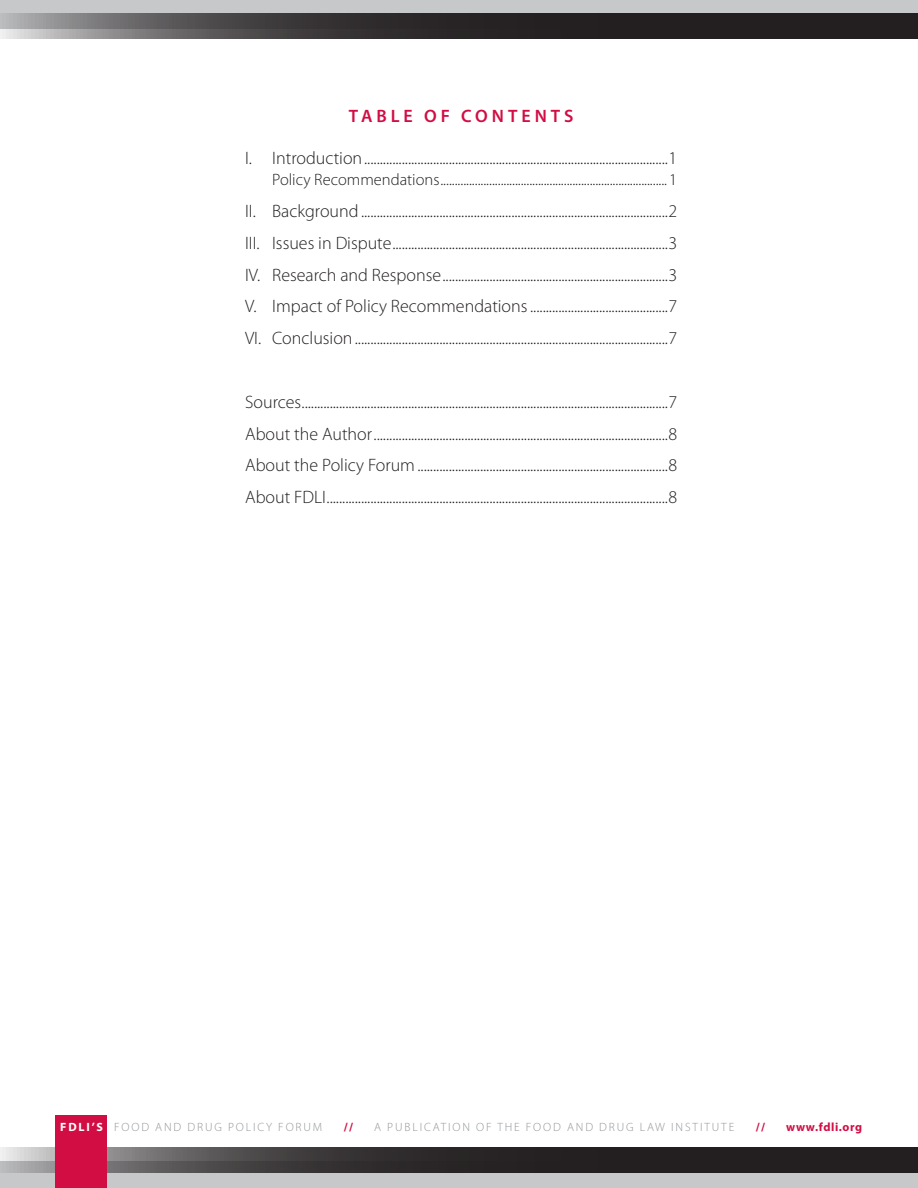
<style>
.page{position:relative;width:918px;height:1188px;background:#fff}
.page>*{position:absolute;margin:0;border:0;box-sizing:border-box;transform-origin:0 0}
.t1{font:300 18px "Myriad Pro";color:#231f20}
.Subtitles{font:600 18px "Myriad Pro";letter-spacing:.22em;color:#d20d44}
.t2{font:300 16.5px "Myriad Pro";color:#231f20}
.t3{font:300 12px "Myriad Pro";letter-spacing:.155em;color:#939598}
.t4{font:700 12px "Myriad Pro";letter-spacing:.05em;color:#d20d44}
.s1{font-weight:700;color:#fff}
</style>
<div class="page">
<div style="left:0;top:1161px;width:918px;height:27px;background:#c7c8ca"></div>
<div style="left:0;top:0;width:918px;height:28px;background:#c7c8ca"></div>
<svg style="left:0;top:13px;width:918px;height:26px;background:#403d3e"></svg>
<svg style="left:0;top:1147px;width:918px;height:26px;background:#3c393a"></svg>
<div style="left:56px;top:1115px;width:51px;height:73px;background:#d20d44"></div>
<p class="Subtitles" style="left:349px;top:104px;width:226px">TABLE OF CONTENTS</p>
<p class="t1" style="left:245px;top:148px;width:434px">I. Introduction.................................................................................................1</p>
<p class="t2" style="left:272px;top:171px;width:407px">Policy Recommendations...............................................................................1</p>
<p class="t1" style="left:245px;top:201px;width:434px">II. Background..................................................................................................2</p>
<p class="t1" style="left:245px;top:233px;width:434px">III. Issues in Dispute........................................................................................3</p>
<p class="t1" style="left:245px;top:265px;width:434px">IV. Research and Response........................................................................3</p>
<p class="t1" style="left:245px;top:296px;width:434px">V. Impact of Policy Recommendations............................................7</p>
<p class="t1" style="left:245px;top:328px;width:434px">VI. Conclusion....................................................................................................7</p>
<p class="t1" style="left:245px;top:392px;width:434px">Sources.....................................................................................................................7</p>
<p class="t1" style="left:245px;top:424px;width:434px">About the Author..............................................................................................8</p>
<p class="t1" style="left:245px;top:455px;width:434px">About the Policy Forum................................................................................8</p>
<p class="t1" style="left:245px;top:487px;width:434px">About FDLI.............................................................................................................8</p>
<p class="t3" style="left:60px;top:1120px;width:264px"><span class="s1">FDLI’S</span> FOOD AND DRUG POLICY FORUM</p>
<p class="t4" style="left:344px;top:1119px;width:11px">//</p>
<p class="t3" style="left:374px;top:1120px;width:362px">A PUBLICATION OF THE FOOD AND DRUG LAW INSTITUTE</p>
<p class="t4" style="left:756px;top:1119px;width:11px">//</p>
<p class="t4" style="left:786px;top:1119px;width:78px">www.fdli.org</p>
</div>
